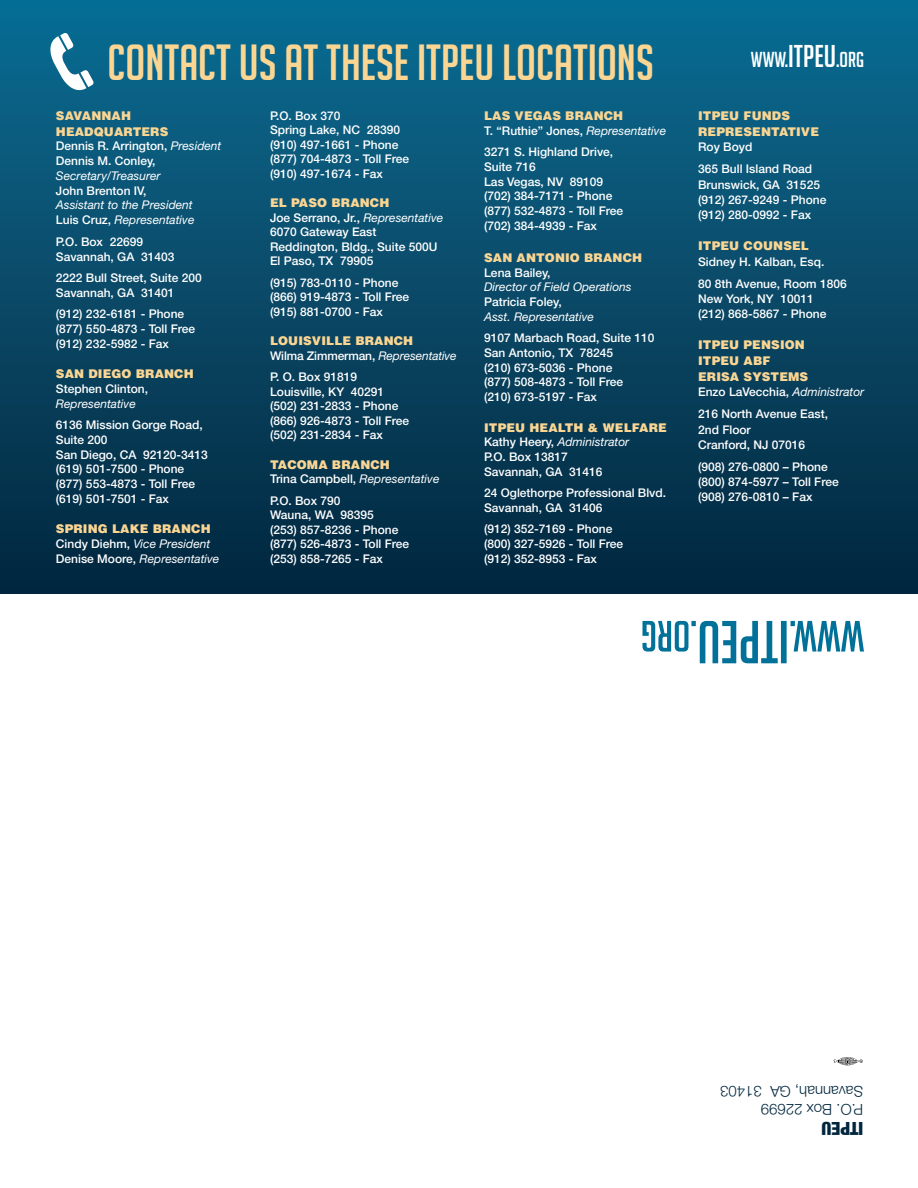
<style>
.page{position:relative;width:918px;height:1188px;background:#fff}
.page>*{position:absolute;margin:0;border:0;box-sizing:border-box;transform-origin:0 0}
.t1{font:49.5px "Big Noodle Titling";color:#fbd693}
.t2{font:21.15px "Big Noodle Titling";color:#fff}
.t3{font:900 condensed 18px "Helvetica Neue";color:#00263e}
.t4{font:300 15px/18px "Helvetica Neue";color:#00263e}
.t5{font:500 12px/14.7px "Helvetica Neue";color:#fff}
.t6{font:900 12px/15.9px "Helvetica";letter-spacing:.01em;color:#fbd693}
.t7{font:italic 12px/14.7px "Helvetica Neue";color:#fff}
.s1{font-weight:400;font-style:italic}
.s2{font-weight:500;font-style:normal}
.s3{font-size:30.75px}
</style>
<div class="page">
<svg style="left:642px;top:621px;width:222px;height:42px"></svg>
<div style="left:0;top:0;width:918px;height:594px;background:linear-gradient(to bottom,#0b6d93,#04263c)"></div>
<svg style="left:49px;top:33px;width:45px;height:60px"></svg>
<svg style="left:834px;top:1057px;width:29px;height:8px"></svg>
<h1 class="t1" style="left:108px;top:36px;width:548px">CONTACT US AT THESE ITPEU LOCATIONS</h1>
<p class="t6" style="left:56px;top:108px;width:114px;line-height:15.3px">SAVANNAH<br>HEADQUARTERS</p>
<p class="t5" style="left:56px;top:139px;width:167px">Dennis R. Arrington, <span class="s1">President<br></span>Dennis M. Conley,</p>
<p class="t7" style="left:56px;top:168px;width:106px">Secretary/Treasurer</p>
<p class="t5" style="left:56px;top:183px;width:92px">John Brenton IV,</p>
<p class="t7" style="left:56px;top:198px;width:140px">Assistant to the President<br><span class="s2">Luis Cruz,</span> Representative</p>
<p class="t5" style="left:56px;top:234px;width:120px">P.O. Box 22699<br>Savannah, GA 31403</p>
<p class="t5" style="left:56px;top:270px;width:147px">2222 Bull Street, Suite 200<br>Savannah, GA 31401</p>
<p class="t5" style="left:56px;top:307px;width:141px">(912) 232-6181 - Phone (877) 550-4873 - Toll Free (912) 232-5982 - Fax</p>
<p class="t6" style="left:56px;top:365px;width:139px">SAN DIEGO BRANCH</p>
<p class="t5" style="left:56px;top:381px;width:94px">Stephen Clinton,</p>
<p class="t7" style="left:56px;top:396px;width:81px">Representative</p>
<p class="t5" style="left:56px;top:417px;width:153px">6136 Mission Gorge Road,<br>Suite 200<br>San Diego, CA 92120-3413 (619) 501-7500 - Phone (877) 553-4873 - Toll Free (619) 501-7501 - Fax</p>
<p class="t6" style="left:56px;top:520px;width:156px">SPRING LAKE BRANCH</p>
<p class="t7" style="left:56px;top:536px;width:165px"><span class="s2">Cindy Diehm,</span> Vice President<br><span class="s2">Denise Moore,</span> Representative</p>
<p class="t5" style="left:270px;top:108px;width:141px">P.O. Box 370<br>Spring Lake, NC 28390 (910) 497-1661 - Phone (877) 704-4873 - Toll Free (910) 497-1674 - Fax</p>
<p class="t6" style="left:270px;top:195px;width:121px">EL PASO BRANCH</p>
<p class="t5" style="left:270px;top:210px;width:175px">Joe Serrano, Jr., <span class="s1">Representative<br></span>6070 Gateway East<br>Reddington, Bldg., Suite 500U<br>El Paso, TX 79905</p>
<p class="t5" style="left:270px;top:275px;width:141px">(915) 783-0110 - Phone (866) 919-4873 - Toll Free (915) 881-0700 - Fax</p>
<p class="t6" style="left:270px;top:333px;width:145px">LOUISVILLE BRANCH</p>
<p class="t5" style="left:270px;top:345px;width:188px;line-height:21.3px">Wilma Zimmerman, <span class="s1">Representative<br></span>P. O. Box 91819</p>
<p class="t5" style="left:270px;top:384px;width:141px">Louisville, KY 40291 (502) 231-2833 - Phone (866) 926-4873 - Toll Free (502) 231-2834 - Fax</p>
<p class="t6" style="left:270px;top:456px;width:121px">TACOMA BRANCH</p>
<p class="t5" style="left:270px;top:468px;width:171px;line-height:21.3px">Trina Campbell, <span class="s1">Representative<br></span>P.O. Box 790</p>
<p class="t5" style="left:270px;top:507px;width:141px">Wauna, WA 98395<br>(253) 857-8236 - Phone (877) 526-4873 - Toll Free (253) 858-7265 - Fax</p>
<p class="t6" style="left:484px;top:107px;width:141px">LAS VEGAS BRANCH</p>
<p class="t5" style="left:484px;top:120px;width:184px;line-height:21.5px">T. “Ruthie” Jones, <span class="s1">Representative<br></span>3271 S. Highland Drive,</p>
<p class="t5" style="left:484px;top:159px;width:141px">Suite 716<br>Las Vegas, NV 89109 (702) 384-7171 - Phone (877) 532-4873 - Toll Free (702) 384-4939 - Fax</p>
<p class="t6" style="left:484px;top:249px;width:160px">SAN ANTONIO BRANCH</p>
<p class="t5" style="left:484px;top:265px;width:68px">Lena Bailey,</p>
<p class="t7" style="left:484px;top:279px;width:149px">Director of Field Operations</p>
<p class="t5" style="left:484px;top:294px;width:79px">Patricia Foley,</p>
<p class="t7" style="left:484px;top:309px;width:111px">Asst. Representative</p>
<p class="t5" style="left:484px;top:330px;width:172px">9107 Marbach Road, Suite 110<br>San Antonio, TX 78245<br>(210) 673-5036 - Phone<br>(877) 508-4873 - Toll Free<br>(210) 673-5197 - Fax</p>
<p class="t6" style="left:484px;top:419px;width:184px">ITPEU HEALTH &amp; WELFARE</p>
<p class="t5" style="left:484px;top:434px;width:147px">Kathy Heery, <span class="s1">Administrator<br></span>P.O. Box 13817<br>Savannah, GA 31416</p>
<p class="t5" style="left:484px;top:485px;width:184px">24 Oglethorpe Professional Blvd.<br>Savannah, GA 31406</p>
<p class="t5" style="left:484px;top:521px;width:141px">(912) 352-7169 - Phone (800) 327-5926 - Toll Free (912) 352-8953 - Fax</p>
<h2 class="t2" style="left:751px;top:48px;width:115px">WWW.<span class="s3">ITPEU</span>.ORG</h2>
<p class="t6" style="left:698px;top:107px;width:122px">ITPEU FUNDS<br>REPRESENTATIVE</p>
<p class="t5" style="left:698px;top:136px;width:116px;line-height:22px">Roy Boyd<br>365 Bull Island Road</p>
<p class="t5" style="left:698px;top:177px;width:130px;line-height:15.3px">Brunswick, GA 31525 (912) 267-9249 - Phone (912) 280-0992 - Fax</p>
<p class="t6" style="left:698px;top:238px;width:112px">ITPEU COUNSEL</p>
<p class="t5" style="left:698px;top:250px;width:150px;line-height:22px">Sidney H. Kalban, Esq.<br>80 8th Avenue, Room 1806</p>
<p class="t5" style="left:698px;top:291px;width:130px;line-height:15.3px">New York, NY 10011 (212) 868-5867 - Phone</p>
<p class="t6" style="left:698px;top:337px;width:112px">ITPEU PENSION<br>ITPEU ABF<br>ERISA SYSTEMS</p>
<p class="t5" style="left:698px;top:381px;width:168px;line-height:22px">Enzo LaVecchia, <span class="s1">Administrator<br></span>216 North Avenue East,</p>
<p class="t5" style="left:698px;top:422px;width:109px;line-height:15.3px">2nd Floor<br>Cranford, NJ 07016</p>
<p class="t5" style="left:698px;top:459px;width:142px;line-height:15.3px">(908) 276-0800 – Phone (800) 874-5977 – Toll Free (908) 276-0810 – Fax</p>
<p class="t4" style="left:863px;top:1119px;width:144px;rotate:-180deg">P.O. Box 22699<br>Savannah, GA 31403</p>
<h3 class="t3" style="left:863px;top:1139px;width:43px;rotate:-180deg">ITPEU</h3>
</div>
